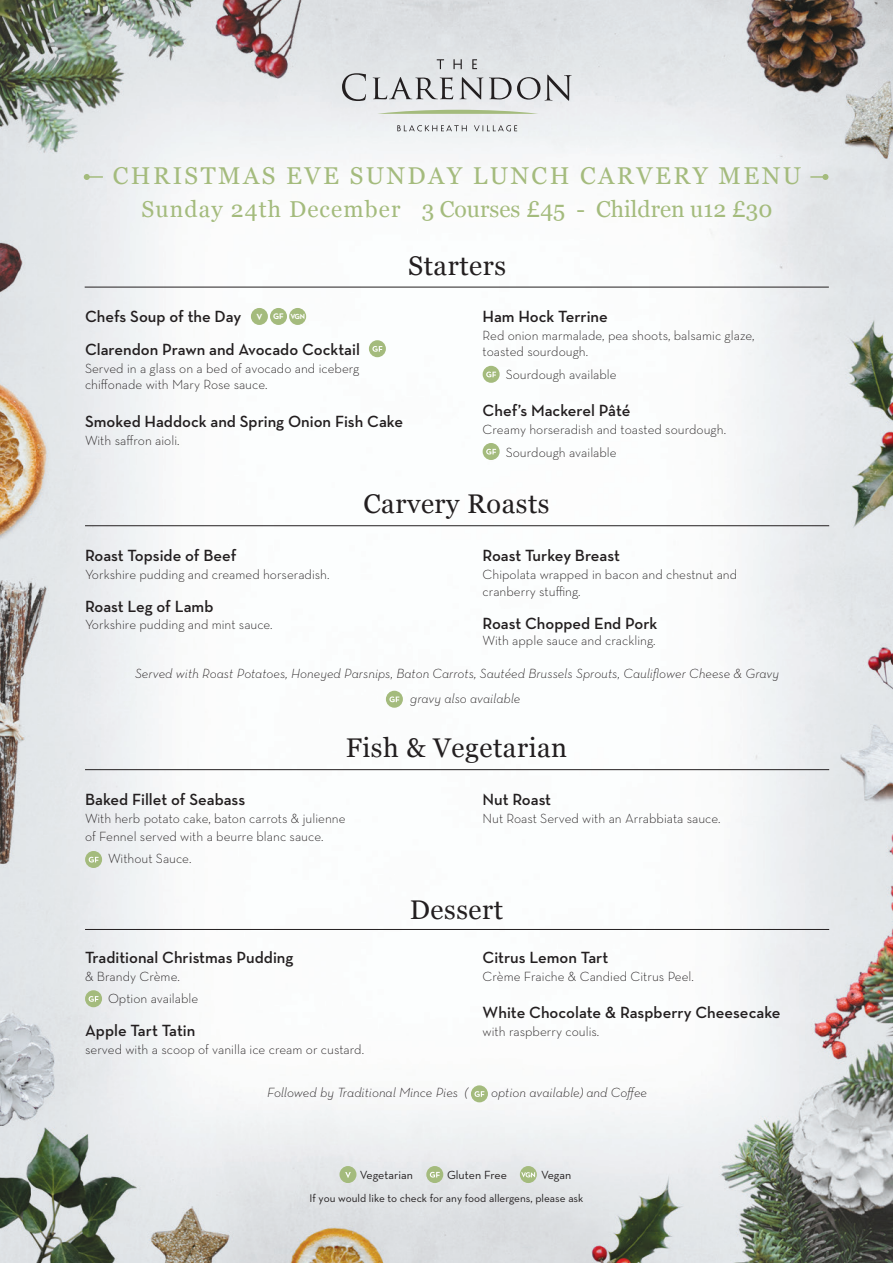
<style>
.page{position:relative;width:893px;height:1263px;background:#fff}
.page>*{position:absolute;margin:0;border:0;box-sizing:border-box;transform-origin:0 0}
.body_text{font:27px "Georgia";letter-spacing:.02em;color:#231f20}
.t1{font:24.3px "Georgia";letter-spacing:.1em;color:#a4bb7d}
.t2{font:22.95px "Georgia";color:#a4bb7d}
.body_text-2{font:600 16.5px/33px "Neutraface Text";color:#231f20}
.body_text-3{font:300 13.5px/16.5px "Neutraface Text";color:#231f20}
.body_text-4{font:italic 300 13.5px "Neutraface Text";color:#231f20}
.body_text-5{font:12px "Neutraface Text";color:#231f20}
.body_text-6{font:11.25px "Neutraface Text";color:#231f20}
.body_text-7{font:700 9px "Neutraface Text";color:#fff}
.body_text-8{font:700 8.25px "Neutraface Text";color:#fff}
.body_text-9{font:700 7.5px "Neutraface Text";color:#fff}
</style>
<div class="page">
<img style="left:0;top:0;width:893px;height:1263px">
<svg style="left:437px;top:59px;width:7px;height:10px"></svg>
<svg style="left:453px;top:59px;width:9px;height:10px"></svg>
<svg style="left:472px;top:59px;width:5px;height:10px"></svg>
<svg style="left:342px;top:73px;width:24px;height:28px"></svg>
<svg style="left:373px;top:77px;width:80px;height:22px;background:#b9babc"></svg>
<svg style="left:460px;top:77px;width:23px;height:22px"></svg>
<svg style="left:489px;top:75px;width:83px;height:26px;background:#bcbdbf"></svg>
<svg style="left:377px;top:110px;width:161px;height:4px"></svg>
<svg style="left:397px;top:125px;width:70px;height:6px"></svg>
<svg style="left:474px;top:125px;width:43px;height:6px"></svg>
<svg style="left:84px;top:174px;width:19px;height:6px"></svg>
<svg style="left:810px;top:174px;width:18px;height:6px"></svg>
<hr style="left:85px;top:287px;width:744px;height:1px;background:#231f20">
<hr style="left:85px;top:525px;width:744px;height:1px;background:#231f20">
<hr style="left:85px;top:929px;width:744px;height:1px;background:#231f20">
<hr style="left:85px;top:769px;width:744px;height:1px;background:#231f20">
<div style="left:85px;top:851px;width:17px;height:17px;background:#a4bb7d;border-radius:50%"></div>
<svg style="left:89px;top:857px;width:10px;height:5px"></svg>
<div style="left:85px;top:990px;width:17px;height:17px;background:#a4bb7d;border-radius:50%"></div>
<svg style="left:89px;top:996px;width:9px;height:6px"></svg>
<div style="left:471px;top:1085px;width:17px;height:17px;background:#a4bb7d;border-radius:50%"></div>
<svg style="left:474px;top:1091px;width:10px;height:6px"></svg>
<div style="left:386px;top:691px;width:17px;height:17px;background:#a4bb7d;border-radius:50%"></div>
<svg style="left:389px;top:696px;width:10px;height:6px"></svg>
<div style="left:369px;top:340px;width:17px;height:17px;background:#a4bb7d;border-radius:50%"></div>
<svg style="left:372px;top:346px;width:10px;height:6px"></svg>
<div style="left:483px;top:366px;width:17px;height:17px;background:#a4bb7d;border-radius:50%"></div>
<svg style="left:486px;top:372px;width:10px;height:5px"></svg>
<div style="left:483px;top:443px;width:17px;height:17px;background:#a4bb7d;border-radius:50%"></div>
<svg style="left:486px;top:449px;width:10px;height:5px"></svg>
<div style="left:339px;top:1166px;width:17px;height:17px;background:#a4bb7d;border-radius:50%"></div>
<svg style="left:345px;top:1172px;width:6px;height:6px"></svg>
<div style="left:426px;top:1166px;width:17px;height:17px;background:#a4bb7d;border-radius:50%"></div>
<svg style="left:430px;top:1172px;width:10px;height:5px"></svg>
<div style="left:520px;top:1166px;width:17px;height:17px;background:#a4bb7d;border-radius:50%"></div>
<svg style="left:521px;top:1172px;width:14px;height:5px"></svg>
<div style="left:251px;top:308px;width:17px;height:17px;background:#a4bb7d;border-radius:50%"></div>
<div style="left:270px;top:308px;width:17px;height:17px;background:#a4bb7d;border-radius:50%"></div>
<div style="left:289px;top:308px;width:17px;height:17px;background:#a4bb7d;border-radius:50%"></div>
<p class="t1" style="left:113px;top:158px;width:690px">CHRISTMAS EVE SUNDAY LUNCH CARVERY MENU</p>
<p class="t2" style="left:141px;top:192px;width:633px">Sunday 24th December 3 Courses £45 - Children u12 £30</p>
<p class="body_text" style="left:408px;top:246px;width:100px">Starters</p>
<p class="body_text-2" style="left:85px;top:300px;width:276px">Chefs Soup of the Day<br>Clarendon Prawn and Avocado Cocktail</p>
<p class="body_text-3" style="left:85px;top:360px;width:276px">Served in a glass on a bed of avocado and iceberg chiffonade with Mary Rose sauce.</p>
<p class="body_text-2" style="left:85px;top:404px;width:320px">Smoked Haddock and Spring Onion Fish Cake</p>
<p class="body_text-3" style="left:85px;top:432px;width:96px">With saffron aioli.</p>
<p class="body_text-7" style="left:256px;top:311px;width:7px">V</p>
<p class="body_text-8" style="left:273px;top:311px;width:12px">GF</p>
<p class="body_text-9" style="left:290px;top:312px;width:16px">VGN</p>
<p class="body_text-2" style="left:483px;top:300px;width:127px">Ham Hock Terrine</p>
<p class="body_text-3" style="left:483px;top:327px;width:273px">Red onion marmalade, pea shoots, balsamic glaze, toasted sourdough.</p>
<p class="body_text-3" style="left:506px;top:366px;width:113px">Sourdough available</p>
<p class="body_text-2" style="left:483px;top:394px;width:149px">Chef’s Mackerel Pâté</p>
<p class="body_text-3" style="left:506px;top:418px;width:222px;line-height:22.5px;text-indent:-23px">Creamy horseradish and toasted sourdough.<br>Sourdough available</p>
<p class="body_text-2" style="left:85px;top:539px;width:153px">Roast Topside of Beef</p>
<p class="body_text-3" style="left:85px;top:566px;width:246px">Yorkshire pudding and creamed horseradish.</p>
<p class="body_text-2" style="left:85px;top:590px;width:130px">Roast Leg of Lamb</p>
<p class="body_text-3" style="left:85px;top:615px;width:189px">Yorkshire pudding and mint sauce.</p>
<p class="body_text" style="left:363px;top:484px;width:188px">Carvery Roasts</p>
<p class="body_text-2" style="left:483px;top:539px;width:139px">Roast Turkey Breast</p>
<p class="body_text-3" style="left:483px;top:566px;width:256px">Chipolata wrapped in bacon and chestnut and cranberry stuffing.</p>
<p class="body_text-2" style="left:483px;top:606px;width:176px">Roast Chopped End Pork</p>
<p class="body_text-3" style="left:483px;top:632px;width:174px">With apple sauce and crackling.</p>
<p class="body_text-4" style="left:135px;top:665px;width:646px">Served with Roast Potatoes, Honeyed Parsnips, Baton Carrots, Sautéed Brussels Sprouts, Cauliflower Cheese &amp; Gravy</p>
<p class="body_text-4" style="left:410px;top:690px;width:112px">gravy also available</p>
<p class="body_text" style="left:346px;top:728px;width:223px">Fish &amp; Vegetarian</p>
<p class="body_text-2" style="left:85px;top:782px;width:162px">Baked Fillet of Seabass</p>
<p class="body_text-3" style="left:85px;top:809px;width:262px;line-height:18px">With herb potato cake, baton carrots &amp; julienne of Fennel served with a beurre blanc sauce.</p>
<p class="body_text-3" style="left:108px;top:850px;width:85px">Without Sauce.</p>
<p class="body_text-2" style="left:85px;top:940px;width:210px">Traditional Christmas Pudding</p>
<p class="body_text-3" style="left:108px;top:965px;width:92px;line-height:22.5px;text-indent:-23px">&amp; Brandy Crème.<br>Option available</p>
<p class="body_text-2" style="left:85px;top:1014px;width:112px">Apple Tart Tatin</p>
<p class="body_text-3" style="left:85px;top:1041px;width:281px">served with a scoop of vanilla ice cream or custard.</p>
<p class="body_text-2" style="left:483px;top:782px;width:70px">Nut Roast</p>
<p class="body_text-3" style="left:483px;top:810px;width:240px">Nut Roast Served with an Arrabbiata sauce.</p>
<p class="body_text" style="left:410px;top:890px;width:95px">Dessert</p>
<p class="body_text-2" style="left:483px;top:940px;width:127px">Citrus Lemon Tart</p>
<p class="body_text-3" style="left:483px;top:968px;width:213px">Crème Fraiche &amp; Candied Citrus Peel.</p>
<p class="body_text-2" style="left:483px;top:996px;width:299px">White Chocolate &amp; Raspberry Cheesecake</p>
<p class="body_text-3" style="left:483px;top:1023px;width:118px">with raspberry coulis.</p>
<p class="body_text-4" style="left:267px;top:1084px;width:203px">Followed by Traditional Mince Pies (</p>
<p class="body_text-4" style="left:491px;top:1084px;width:157px">option available) and Coffee</p>
<p class="body_text-5" style="left:360px;top:1167px;width:54px">Vegetarian</p>
<p class="body_text-5" style="left:447px;top:1167px;width:61px">Gluten Free</p>
<p class="body_text-5" style="left:541px;top:1167px;width:32px">Vegan</p>
<p class="body_text-6" style="left:310px;top:1191px;width:275px">If you would like to check for any food allergens, please ask</p>
</div>
